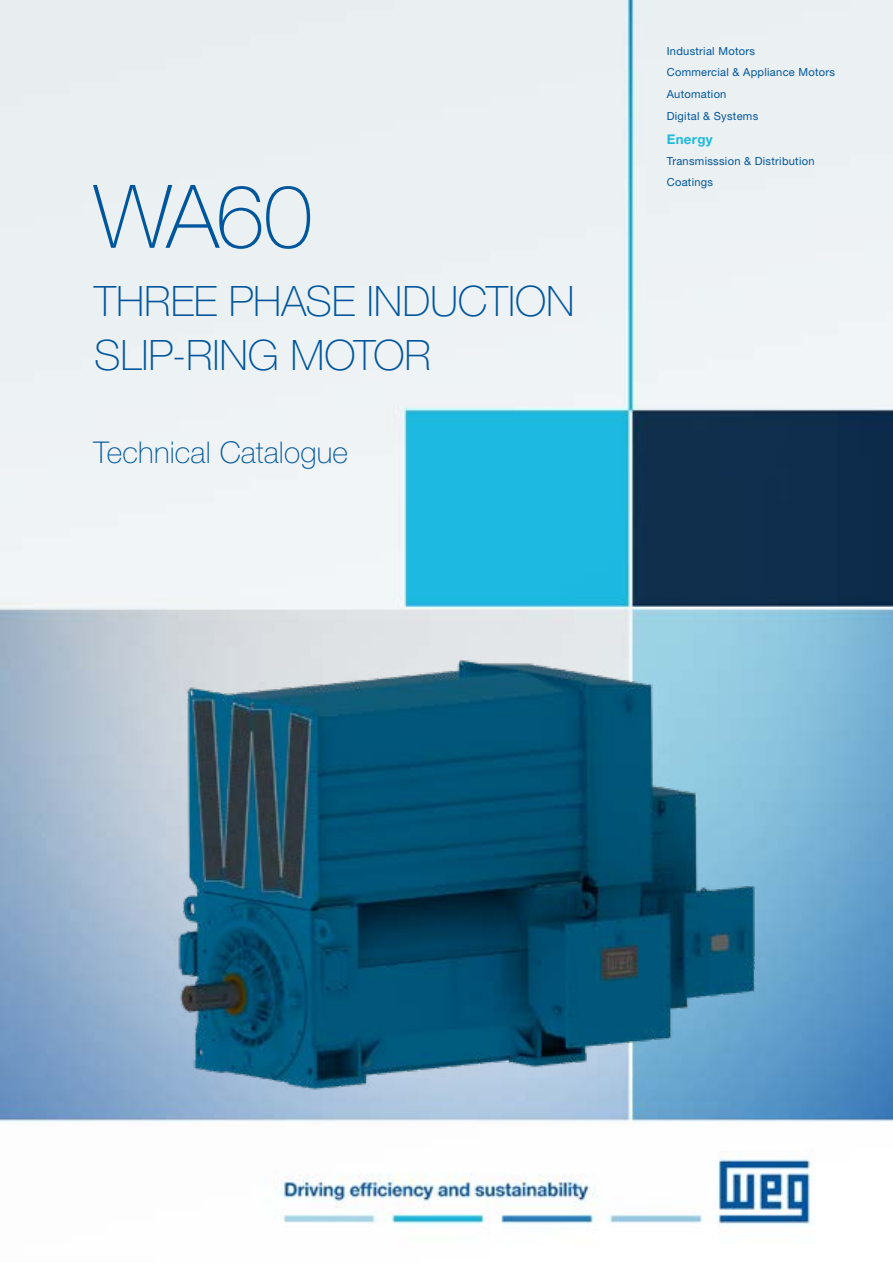
<style>
.page{position:relative;width:893px;height:1263px;background:#fff}
.page>*{position:absolute;margin:0;border:0;box-sizing:border-box;transform-origin:0 0}
.t1{font:100 88.05px "Helvetica Neue LT Pro";color:#00569d}
.t2{font:100 42px/54px "Helvetica Neue LT Pro";color:#00569d}
.t3{font:100 30px "Helvetica Neue LT Pro";letter-spacing:.005em;color:#00569d}
.t4{font:700 13.35px "Helvetica Neue LT Pro";letter-spacing:.025em;color:#1dbadf}
.t5{font:11.1px/21.8px "Helvetica Neue LT Pro";letter-spacing:.025em;color:#00569d}
</style>
<div class="page">
<img style="left:0;top:0;width:893px;height:1232px">
<img style="left:14px;top:621px;width:856px;height:481px">
<h1 class="t1" style="left:94px;top:164px;width:221px">WA60</h1>
<h2 class="t2" style="left:94px;top:274px;width:482px">THREE PHASE INDUCTION<br>SLIP-RING MOTOR</h2>
<h3 class="t3" style="left:94px;top:434px;width:256px">Technical Catalogue</h3>
<p class="t5" style="left:667px;top:39px;width:170px">Industrial Motors<br>Commercial &amp; Appliance Motors<br>Automation<br>Digital &amp; Systems</p>
<p class="t4" style="left:667px;top:131px;width:48px">Energy</p>
<p class="t5" style="left:667px;top:150px;width:149px;line-height:21px">Transmisssion &amp; Distribution<br>Coatings</p>
</div>
